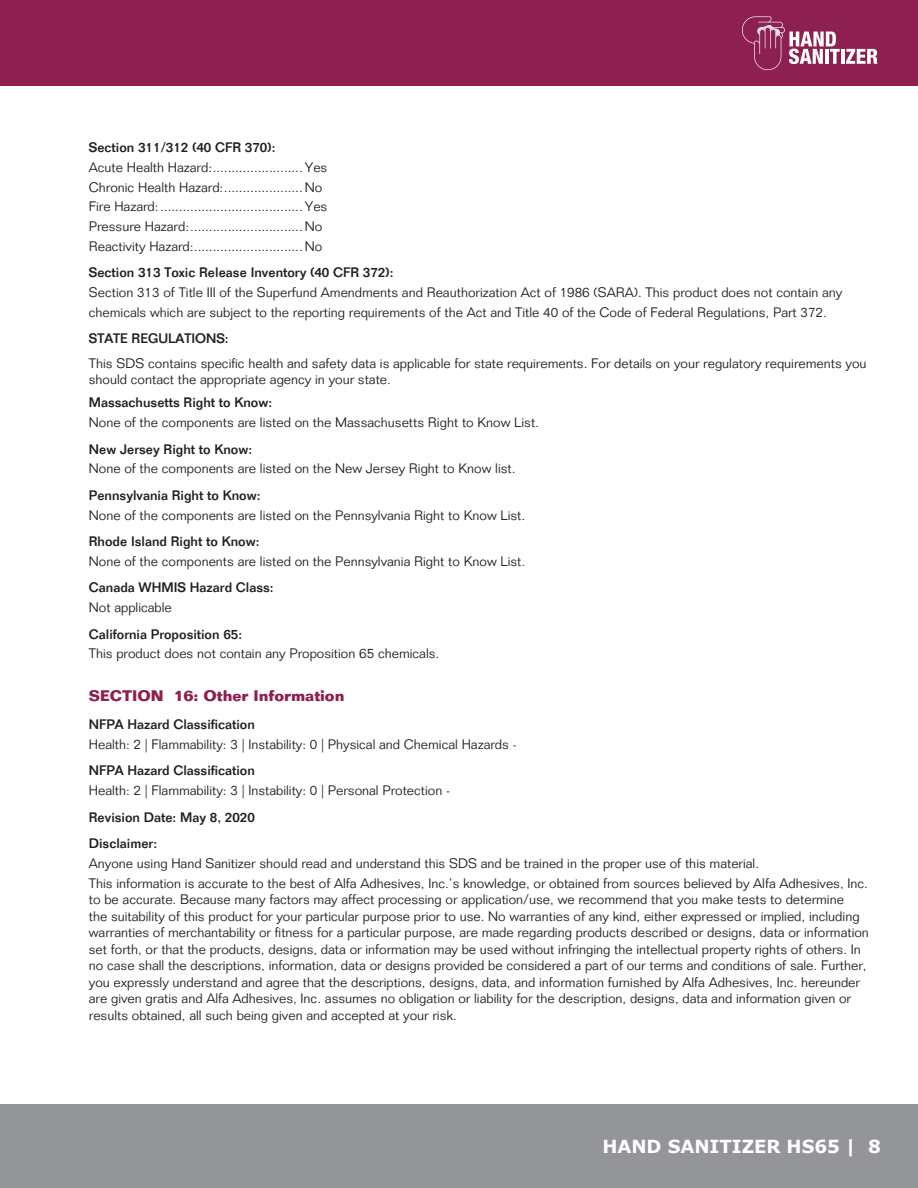
<style>
.page{position:relative;width:918px;height:1188px;background:#fff}
.page>*{position:absolute;margin:0;border:0;box-sizing:border-box;transform-origin:0 0}
.t1{font:700 18px "Verdana";color:#fff}
.t2{font:700 15px "Folio Std";color:#8d2050}
.t3{font:300 13.5px/16.5px "Folio Std";color:#231f20}
.t4{font:500 13.5px/26.5px "Folio Std";color:#231f20}
</style>
<div class="page">
<div style="left:0;top:1105px;width:918px;height:83px;background:#939598"></div>
<div style="left:0;top:0;width:918px;height:86px;background:#8d2050"></div>
<hr style="left:841px;top:49px;width:3px;height:15px;background:#fff">
<svg style="left:846px;top:49px;width:32px;height:15px"></svg>
<svg style="left:742px;top:16px;width:98px;height:54px"></svg>
<p class="t4" style="left:89px;top:134px;width:188px">Section 311/312 (40 CFR 370):</p>
<p class="t3" style="left:89px;top:159px;width:125px">Acute Health Hazard:</p>
<p class="t3" style="left:305px;top:159px;width:24px">Yes</p>
<p class="t3" style="left:89px;top:179px;width:136px">Chronic Health Hazard:</p>
<p class="t3" style="left:305px;top:179px;width:19px">No</p>
<p class="t3" style="left:89px;top:198px;width:71px">Fire Hazard:</p>
<p class="t3" style="left:305px;top:198px;width:24px">Yes</p>
<p class="t3" style="left:89px;top:218px;width:102px">Pressure Hazard:</p>
<p class="t3" style="left:305px;top:218px;width:19px">No</p>
<p class="t3" style="left:89px;top:238px;width:106px">Reactivity Hazard:</p>
<p class="t3" style="left:305px;top:238px;width:19px">No</p>
<p class="t4" style="left:89px;top:259px;width:306px">Section 313 Toxic Release Inventory (40 CFR 372):</p>
<p class="t3" style="left:89px;top:283px;width:755px;line-height:19.8px">Section 313 of Title III of the Superfund Amendments and Reauthorization Act of 1986 (SARA). This product does not contain any chemicals which are subject to the reporting requirements of the Act and Title 40 of the Code of Federal Regulations, Part 372.</p>
<p class="t4" style="left:89px;top:325px;width:141px">STATE REGULATIONS:</p>
<p class="t3" style="left:89px;top:355px;width:779px">This SDS contains specific health and safety data is applicable for state requirements. For details on your regulatory requirements you should contact the appropriate agency in your state.</p>
<p class="t4" style="left:89px;top:389px;width:185px">Massachusetts Right to Know:</p>
<p class="t3" style="left:89px;top:414px;width:452px">None of the components are listed on the Massachusetts Right to Know List.</p>
<p class="t4" style="left:89px;top:436px;width:165px">New Jersey Right to Know:</p>
<p class="t3" style="left:89px;top:460px;width:428px">None of the components are listed on the New Jersey Right to Know list.</p>
<p class="t4" style="left:89px;top:482px;width:173px">Pennsylvania Right to Know:</p>
<p class="t3" style="left:89px;top:507px;width:438px">None of the components are listed on the Pennsylvania Right to Know List.</p>
<p class="t4" style="left:89px;top:528px;width:172px">Rhode Island Right to Know:</p>
<p class="t3" style="left:89px;top:553px;width:438px">None of the components are listed on the Pennsylvania Right to Know List.</p>
<p class="t4" style="left:89px;top:574px;width:186px">Canada WHMIS Hazard Class:</p>
<p class="t3" style="left:89px;top:599px;width:85px">Not applicable</p>
<p class="t4" style="left:89px;top:621px;width:155px">California Proposition 65:</p>
<p class="t3" style="left:89px;top:645px;width:352px">This product does not contain any Proposition 65 chemicals.</p>
<p class="t2" style="left:89px;top:686px;width:257px">SECTION 16: Other Information</p>
<p class="t4" style="left:89px;top:711px;width:168px">NFPA Hazard Classification</p>
<p class="t3" style="left:89px;top:736px;width:429px">Health: 2 | Flammability: 3 | Instability: 0 | Physical and Chemical Hazards -</p>
<p class="t4" style="left:89px;top:757px;width:168px">NFPA Hazard Classification</p>
<p class="t3" style="left:89px;top:782px;width:363px">Health: 2 | Flammability: 3 | Instability: 0 | Personal Protection -</p>
<p class="t4" style="left:89px;top:804px;width:168px">Revision Date: May 8, 2020<br>Disclaimer:</p>
<p class="t3" style="left:89px;top:853px;width:781px;line-height:19.8px">Anyone using Hand Sanitizer should read and understand this SDS and be trained in the proper use of this material.<br>This information is accurate to the best of Alfa Adhesives, Inc.’s knowledge, or obtained from sources believed by Alfa Adhesives, Inc.</p>
<p class="t3" style="left:89px;top:891px;width:782px">to be accurate. Because many factors may affect processing or application/use, we recommend that you make tests to determine<br>the suitability of this product for your particular purpose prior to use. No warranties of any kind, either expressed or implied, including warranties of merchantability or fitness for a particular purpose, are made regarding products described or designs, data or information set forth, or that the products, designs, data or information may be used without infringing the intellectual property rights of others. In no case shall the descriptions, information, data or designs provided be considered a part of our terms and conditions of sale. Further, you expressly understand and agree that the descriptions, designs, data, and information furnished by Alfa Adhesives, Inc. hereunder are given gratis and Alfa Adhesives, Inc. assumes no obligation or liability for the description, designs, data and information given or results obtained, all such being given and accepted at your risk.</p>
<h1 class="t1" style="left:603px;top:1134px;width:280px">HAND SANITIZER HS65 | 8</h1>
</div>
